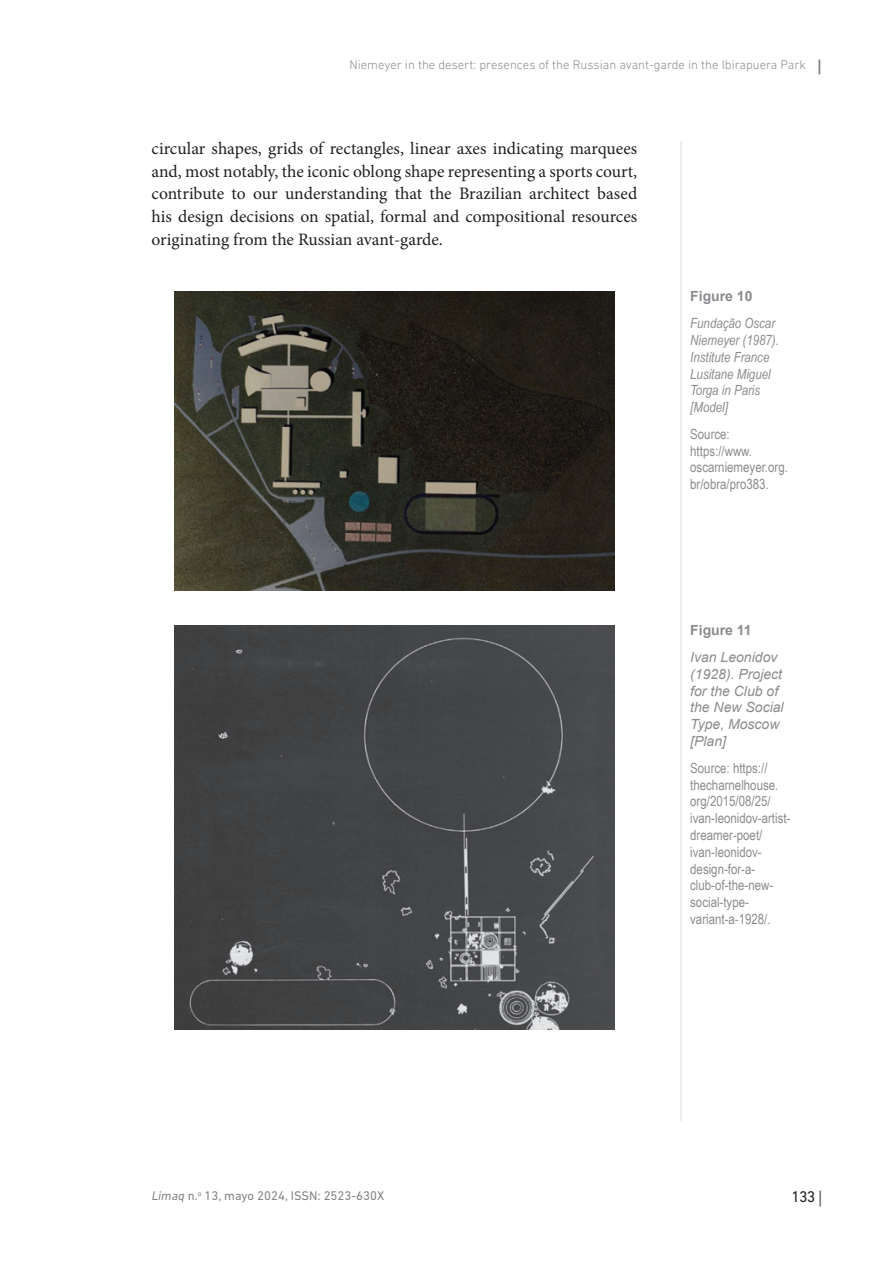
<style>
.page{position:relative;width:869px;height:1265px;background:#fff}
.page>*{position:absolute;margin:0;border:0;box-sizing:border-box;transform-origin:0 0}
.t1{font:17.5px/22.8px "Minion Pro";letter-spacing:-.005em;color:#231f20;text-align:justify}
.t2{font:15.75px "DIN Next LT Pro";color:#231f20}
.t3{font:14px/16.8px "Arial Narrow";color:#8a8c8f}
.t4{font:italic 14px/16.8px "Arial Narrow";color:#8a8c8f}
.t5{font:italic 14px/16.8px "Arial";color:#8a8c8f}
.t6{font:700 14px "Arial";color:#8a8c8f}
.t7{font:300 12.78px "DIN Next LT Pro";color:#8a8c8f}
.t8{font:12.78px "DIN Next LT Pro";color:#808285}
.s1{font-style:italic}
</style>
<div class="page">
<svg style="left:818px;top:60px;width:1px;height:14px"></svg>
<hr style="left:679px;top:141px;width:2px;height:980px;background:#ededee">
<svg style="left:819px;top:1191px;width:1px;height:15px"></svg>
<img style="left:174px;top:291px;width:440px;height:300px">
<div style="left:174px;top:625px;width:440px;height:404px;background:#434445"></div>
<p class="t7" style="left:349px;top:57px;width:457px">Niemeyer in the desert: presences of the Russian avant-garde in the Ibirapuera Park</p>
<p class="t1" style="left:151px;top:137px;width:487px">circular shapes, grids of rectangles, linear axes indicating marquees and, most notably, the iconic oblong shape representing a sports court, contribute to our understanding that the Brazilian architect based his design decisions on spatial, formal and compositional resources originating from the Russian avant-garde.</p>
<p class="t6" style="left:690px;top:287px;width:64px">Figure 10</p>
<p class="t4" style="left:690px;top:315px;width:90px">Fundação Oscar<br>Niemeyer (1987).<br>Institute France<br>Lusitane Miguel<br>Torga in Paris [Model]</p>
<p class="t3" style="left:690px;top:425px;width:99px">Source: https://www. oscarniemeyer.org. br/obra/pro383.</p>
<p class="t6" style="left:690px;top:620px;width:63px">Figure 11</p>
<p class="t5" style="left:690px;top:649px;width:95px">Ivan Leonidov (1928). Project for the Club of the New Social<br>Type, Moscow [Plan]</p>
<p class="t3" style="left:690px;top:759px;width:102px">Source: https:// thecharnelhouse. org/2015/08/25/ ivan-leonidov-artist&shy;dreamer-poet/ ivan-leonidov&shy;design-for-a&shy;club-of-the-new&shy;social-type&shy;variant-a-1928/.</p>
<p class="t8" style="left:152px;top:1188px;width:234px"><span class="s1">Limaq</span> n.<sup>o</sup> 13, mayo 2024, ISSN: 2523-630X</p>
<p class="t2" style="left:791px;top:1188px;width:25px">133</p>
</div>
